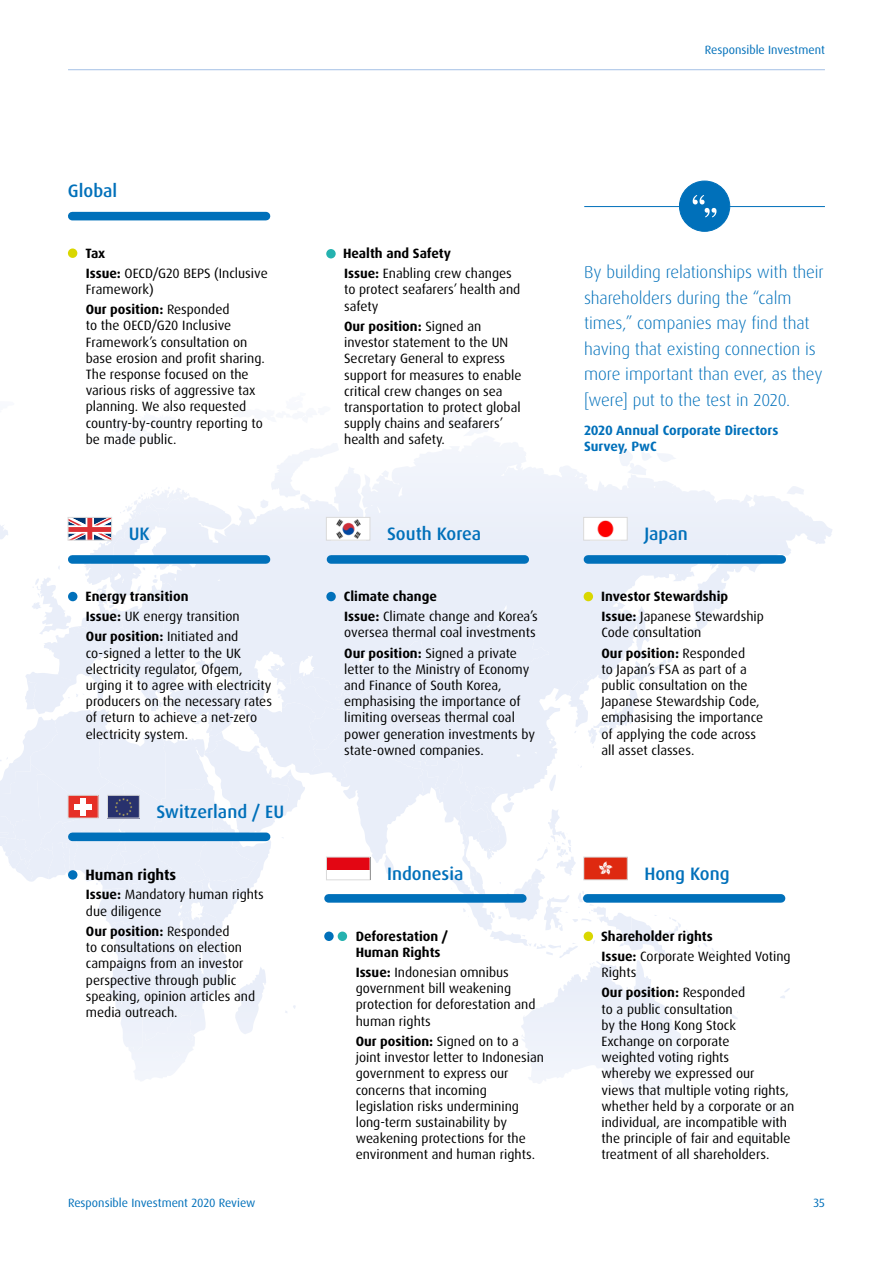
<style>
.page{position:relative;width:893px;height:1263px;background:#fff}
.page>*{position:absolute;margin:0;border:0;box-sizing:border-box;transform-origin:0 0}
.t1{font:500 18px "Dax Pro";color:#0070ba}
.t2{font:300 17.25px/25.5px "Dax Pro";letter-spacing:-.005em;color:#0070ba}
.t3{font:700 15px "Dax Pro";color:#000}
.t4{font:13.5px/16.2px "Dax Pro";color:#000}
.t5{font:700 13.5px/19.6px "Dax Pro";color:#000}
.t6{font:700 13.5px/16.2px "Dax Pro";color:#0070ba}
.t7{font:12px "Dax Pro";color:#0070ba}
.s1{font-weight:700}
.s2{font-weight:400}
</style>
<div class="page">
<hr style="left:68px;top:69px;width:757px;height:1px;background:#a4c1e6">
<hr style="left:584px;top:206px;width:241px;height:1px;background:#0070ba">
<div style="left:679px;top:181px;width:51px;height:50px;background:#0070ba;border-radius:50%"></div>
<div style="left:679px;top:181px;width:51px;height:51px;border:1px solid #0070ba;border-radius:50%"></div>
<svg style="left:693px;top:195px;width:23px;height:22px"></svg>
<div style="left:68px;top:248px;width:9px;height:10px;background:#d9d700;border-radius:50%"></div>
<div style="left:326px;top:249px;width:10px;height:9px;background:#25b2af;border-radius:50%"></div>
<div style="left:72px;top:212px;width:194px;height:8px;background:#0070ba"></div>
<svg style="left:0;top:432px;width:793px;height:670px"></svg>
<div style="left:68px;top:810px;width:30px;height:8px;background:#e63027"></div>
<div style="left:68px;top:795px;width:30px;height:17px;background:#e63027"></div>
<div style="left:81px;top:798px;width:5px;height:17px;background:#fff"></div>
<div style="left:75px;top:804px;width:17px;height:5px;background:#fff"></div>
<div style="left:68px;top:795px;width:30px;height:23px;border:1px solid #dadada"></div>
<img style="left:109px;top:797px;width:28px;height:19px">
<div style="left:107px;top:795px;width:32px;height:23px;border:1px solid #dadada"></div>
<h1 class="t1" style="left:68px;top:179px;width:51px">Global</h1>
<p class="t4" style="left:85px;top:243px;width:184px;line-height:19.6px"><span class="s1">Tax<br>Issue:</span> OECD/G20 BEPS (Inclusive</p>
<p class="t4" style="left:86px;top:279px;width:145px;line-height:20.4px">Framework)<br><span class="s1">Our position:</span> Responded</p>
<p class="t4" style="left:86px;top:318px;width:181px">to the OECD/G20 Inclusive<br>Framework’s consultation on base erosion and profit sharing.<br>The response focused on the various risks of aggressive tax planning. We also requested country-by-country reporting to be made public.</p>
<h1 class="t1" style="left:129px;top:522px;width:23px">UK</h1>
<p class="t5" style="left:86px;top:587px;width:156px;line-height:20.1px">Energy transition<br>Issue: <span class="s2">UK energy transition<br></span>Our position: <span class="s2">Initiated and</span></p>
<p class="t4" style="left:86px;top:645px;width:188px">co-signed a letter to the UK electricity regulator, Ofgem, urging it to agree with electricity producers on the necessary rates of return to achieve a net-zero electricity system.</p>
<h1 class="t1" style="left:156px;top:800px;width:129px">Switzerland / EU</h1>
<p class="t3" style="left:86px;top:865px;width:92px">Human rights</p>
<p class="t4" style="left:86px;top:886px;width:180px"><span class="s1">Issue:</span> Mandatory human rights due diligence</p>
<p class="t4" style="left:86px;top:923px;width:171px"><span class="s1">Our position:</span> Responded<br>to consultations on election campaigns from an investor perspective through public speaking, opinion articles and media outreach.</p>
<p class="t7" style="left:705px;top:42px;width:122px">Responsible Investment</p>
<p class="t5" style="left:343px;top:244px;width:170px">Health and Safety<br>Issue: <span class="s2">Enabling crew changes</span></p>
<p class="t4" style="left:344px;top:282px;width:178px">to protect seafarers’ health and safety</p>
<p class="t4" style="left:344px;top:318px;width:179px"><span class="s1">Our position:</span> Signed an investor statement to the UN<br>Secretary General to express support for measures to enable critical crew changes on sea transportation to protect global supply chains and seafarers’ health and safety.</p>
<h1 class="t1" style="left:387px;top:522px;width:96px">South Korea</h1>
<p class="t4" style="left:344px;top:587px;width:195px;line-height:19.6px"><span class="s1">Climate change<br>Issue:</span> Climate change and Korea’s</p>
<p class="t4" style="left:344px;top:622px;width:193px;line-height:20.4px">oversea thermal coal investments<br><span class="s1">Our position:</span> Signed a private</p>
<p class="t4" style="left:344px;top:661px;width:192px">letter to the Ministry of Economy and Finance of South Korea, emphasising the importance of limiting overseas thermal coal power generation investments by state-owned companies.</p>
<p class="t2" style="left:584px;top:259px;width:241px">By building relationships with their shareholders during the “calm times,” companies may find that having that existing connection is more important than ever, as they [were] put to the test in 2020.</p>
<p class="t6" style="left:584px;top:422px;width:196px">2020 Annual Corporate Directors<br>Survey, PwC</p>
<h1 class="t1" style="left:644px;top:522px;width:45px">Japan</h1>
<p class="t5" style="left:601px;top:587px;width:164px">Investor Stewardship<br>Issue: <span class="s2">Japanese Stewardship</span></p>
<p class="t4" style="left:601px;top:622px;width:145px;line-height:20.4px">Code consultation<br><span class="s1">Our position:</span> Responded</p>
<p class="t4" style="left:601px;top:661px;width:163px">to Japan’s FSA as part of a public consultation on the<br>Japanese Stewardship Code, emphasising the importance of applying the code across all asset classes.</p>
<h1 class="t1" style="left:387px;top:862px;width:78px">Indonesia</h1>
<p class="t5" style="left:356px;top:928px;width:94px;line-height:16.2px">Deforestation /<br>Human Rights</p>
<p class="t4" style="left:356px;top:964px;width:181px"><span class="s1">Issue:</span> Indonesian omnibus government bill weakening protection for deforestation and human rights</p>
<p class="t4" style="left:356px;top:1033px;width:190px"><span class="s1">Our position:</span> Signed on to a joint investor letter to Indonesian government to express our concerns that incoming legislation risks undermining long-term sustainability by weakening protections for the environment and human rights.</p>
<h1 class="t1" style="left:644px;top:862px;width:87px">Hong Kong</h1>
<p class="t5" style="left:601px;top:926px;width:191px">Shareholder rights<br>Issue: <span class="s2">Corporate Weighted Voting</span></p>
<p class="t4" style="left:601px;top:962px;width:145px;line-height:20.4px">Rights<br><span class="s1">Our position:</span> Responded</p>
<p class="t4" style="left:601px;top:1001px;width:194px">to a public consultation<br>by the Hong Kong Stock<br>Exchange on corporate<br>weighted voting rights<br>whereby we expressed our<br>views that multiple voting rights, whether held by a corporate or an individual, are incompatible with the principle of fair and equitable treatment of all shareholders.</p>
<p class="t7" style="left:68px;top:1195px;width:189px">Responsible Investment 2020 Review</p>
<p class="t7" style="left:814px;top:1195px;width:13px">35</p>
</div>
